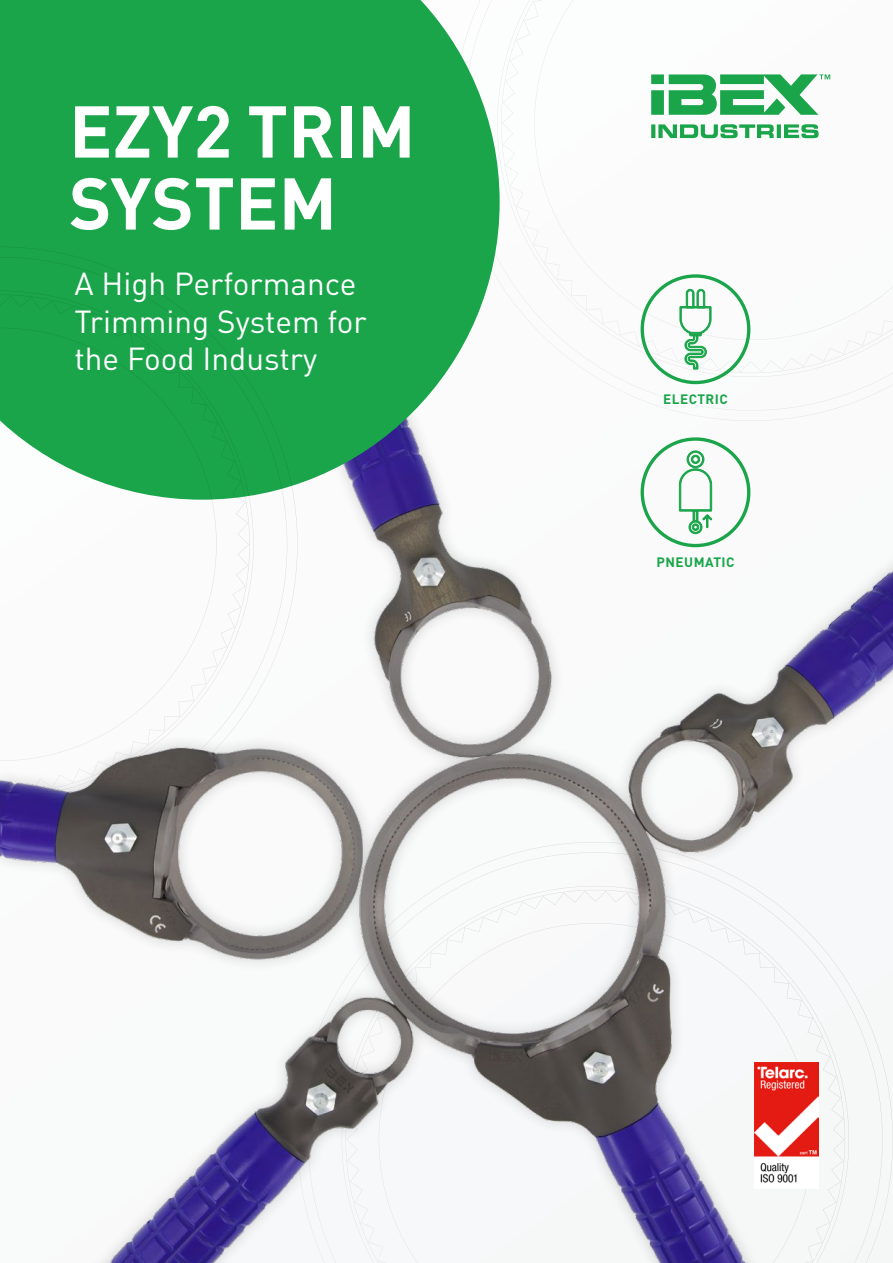
<style>
.page{position:relative;width:893px;height:1263px;background:#fff}
.page>*{position:absolute;margin:0;border:0;box-sizing:border-box;transform-origin:0 0}
.body{font:700 72px/72px "DIN Pro";color:#fff}
.body-2{font:31.5px/37.8px "DIN Pro";color:#fff}
.body-3{font:700 13.5px "DIN Pro";letter-spacing:.035em;color:#1aa54a}
</style>
<div class="page">
<svg style="left:500px;top:0;width:393px;height:330px"></svg>
<img style="left:0;top:330px;width:893px;height:933px">
<svg style="left:651px;top:74px;width:179px;height:64px"></svg>
<svg style="left:679px;top:289px;width:32px;height:81px"></svg>
<div style="left:641px;top:274px;width:109px;height:110px;border:3px solid #1aa54a;border-radius:50%"></div>
<svg style="left:679px;top:450px;width:33px;height:84px"></svg>
<div style="left:641px;top:437px;width:109px;height:110px;border:3px solid #1aa54a;border-radius:50%"></div>
<svg style="left:0;top:0;width:500px;height:500px;background:#33aa5f"></svg>
<svg style="left:0;top:247px;width:298px;height:253px;background:#2aab57"></svg>
<img style="left:755px;top:1062px;width:64px;height:126px">
<p class="body" style="left:69px;top:93px;width:348px">EZY2 TRIM<br>SYSTEM</p>
<p class="body-2" style="left:74px;top:263px;width:294px">A High Performance<br>Trimming System for the Food Industry</p>
<p class="body-3" style="left:663px;top:390px;width:66px">ELECTRIC</p>
<p class="body-3" style="left:656px;top:553px;width:79px">PNEUMATIC</p>
</div>
